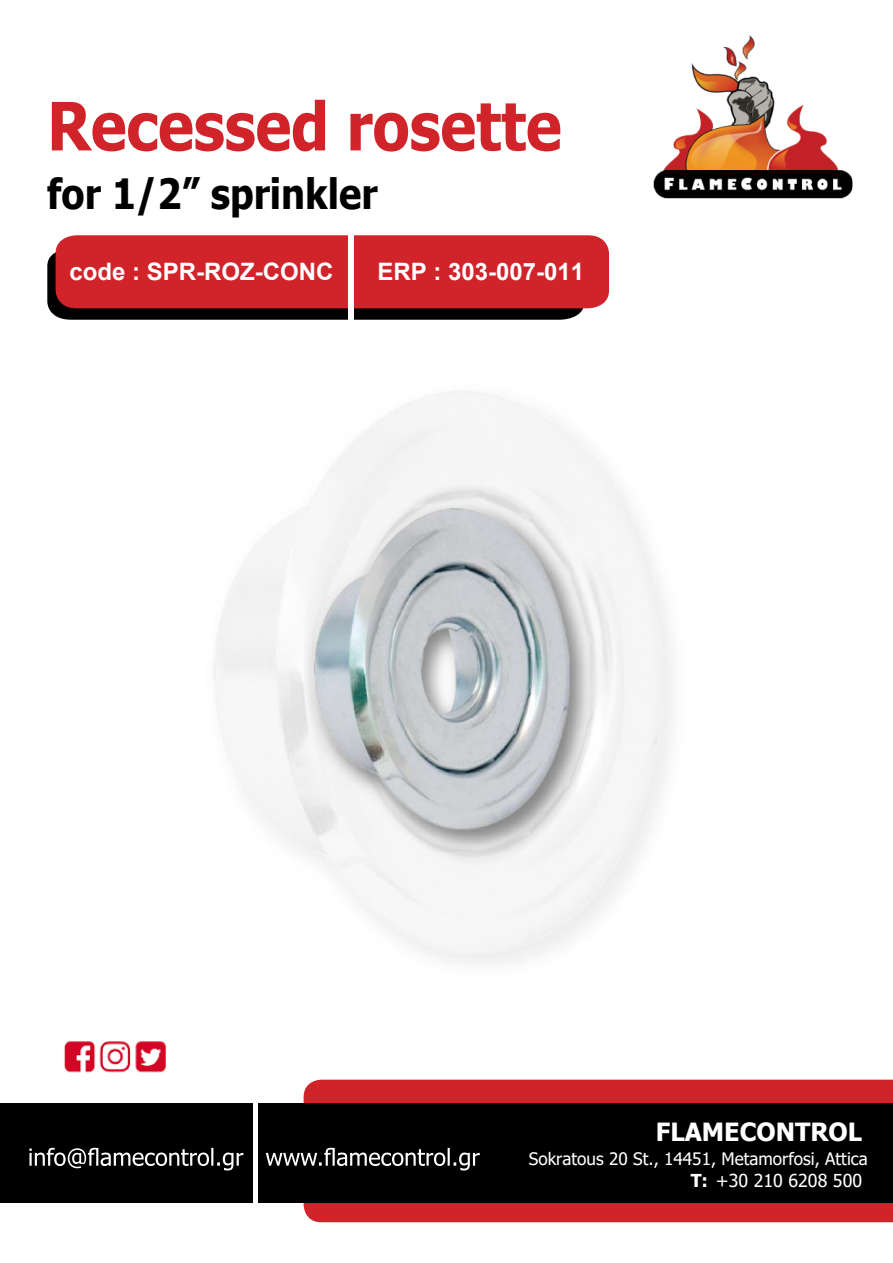
<style>
.page{position:relative;width:893px;height:1263px;background:#fff}
.page>*{position:absolute;margin:0;border:0;box-sizing:border-box;transform-origin:0 0}
.t1{font:700 66.6px "Tahoma";color:#d1232a;scale:.9 1}
.t2{font:700 41.7px "Tahoma";color:#000;scale:.9 1}
.t3{font:700 25.05px "Tahoma";color:#fff}
.t4{font:700 24px "Arial";color:#fff}
.t5{font:17.85px "Tahoma";color:#fff}
.t6{font:17.1px "Tahoma";color:#fff}
.s1{font-weight:700}
</style>
<div class="page">
<svg style="left:47px;top:235px;width:562px;height:85px;background:#b6242a"></svg>
<div style="left:348px;top:230px;width:5px;height:92px;background:#fff"></div>
<img style="left:654px;top:35px;width:198px;height:163px">
<img style="left:298px;top:531px;width:304px;height:331px">
<div style="left:601px;top:530px;width:32px;height:321px;background:#f5f5f5"></div>
<img style="left:64px;top:1041px;width:102px;height:32px">
<div style="left:304px;top:1080px;width:589px;height:142px;background:#d1232a"></div>
<div style="left:0;top:1104px;width:893px;height:99px;background:#000"></div>
<svg style="left:29px;top:1148px;width:451px;height:22px"></svg>
<hr style="left:253px;top:1083px;width:4px;height:141px;background:#fff">
<h1 class="t1" style="left:47px;top:79px;width:573px">Recessed rosette</h1>
<h2 class="t2" style="left:47px;top:164px;width:369px">for 1/2” sprinkler</h2>
<h3 class="t4" style="left:69px;top:254px;width:266px">code : SPR-ROZ-CONC</h3>
<h3 class="t4" style="left:377px;top:254px;width:208px">ERP : 303-007-011</h3>
<h3 class="t3" style="left:656px;top:1114px;width:208px">FLAMECONTROL</h3>
<p class="t6" style="left:529px;top:1148px;width:340px">Sokratous 20 St., 14451, Metamorfosi, Attica</p>
<p class="t5" style="left:691px;top:1168px;width:173px"><span class="s1">T:</span> +30 210 6208 500</p>
</div>
